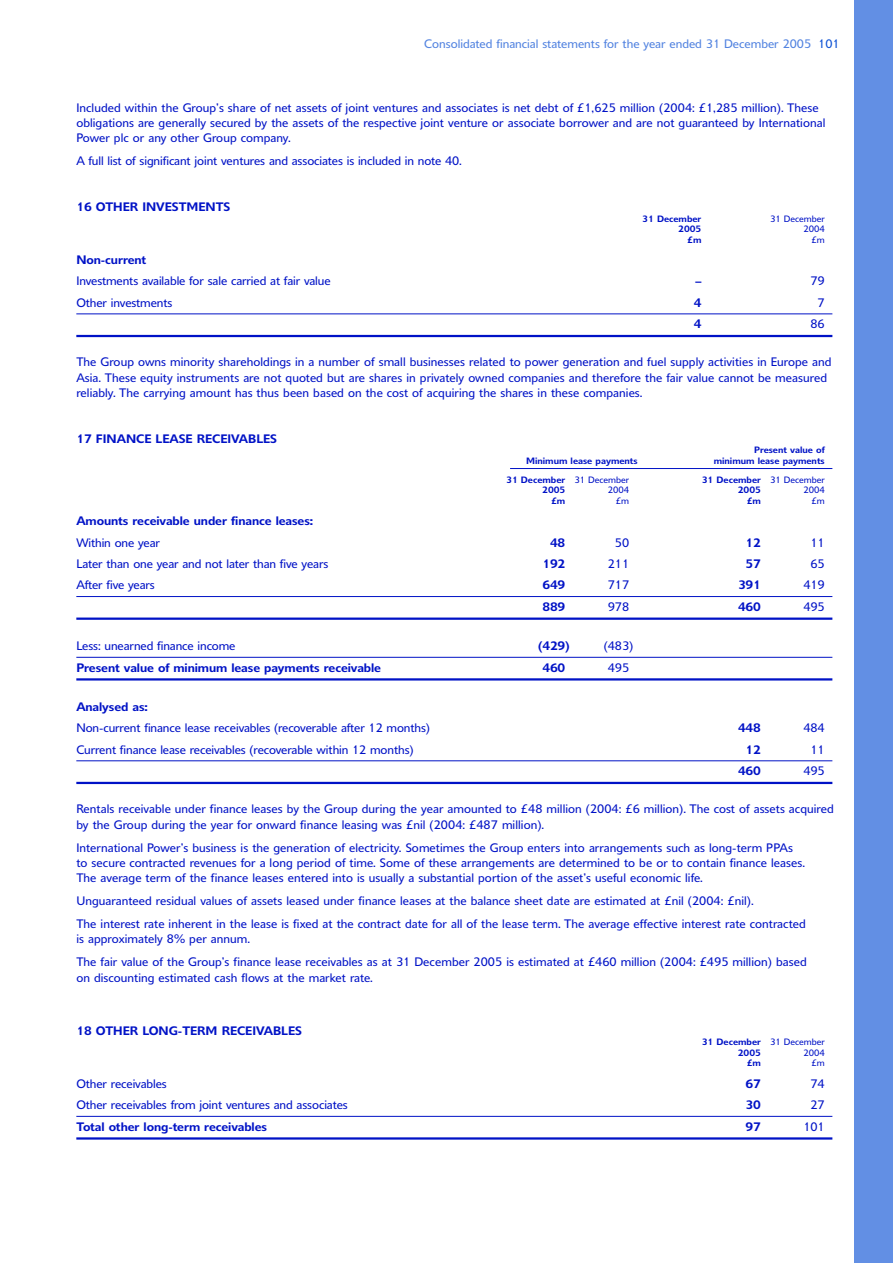
<style>
.page{position:relative;width:893px;height:1263px;background:#fff}
.page>*{position:absolute;margin:0;border:0;box-sizing:border-box;transform-origin:0 0}
.t1{font:12px/15.3px "Delargo DT";letter-spacing:.005em;color:#0012c6}
.t2{font:600 12px "Delargo DT";letter-spacing:-.005em;color:#0012c6}
.t3{font:12px "Delargo DT";color:#5283e0}
.t4{font:600 9px/10.5px "Delargo DT";color:#0012c6}
.t5{font:9px "Delargo DT";color:#0012c6}
.s1{color:#0d52d5}
.s2{font-weight:400}
</style>
<div class="page">
<div style="left:854px;top:1px;width:39px;height:1262px;background:#628fe4"></div>
<hr style="left:76px;top:313px;width:756px;height:1px;background:#0012c6">
<hr style="left:76px;top:335px;width:756px;height:2px;background:#0012c6">
<hr style="left:510px;top:468px;width:322px;height:1px;background:#0012c6">
<hr style="left:76px;top:596px;width:756px;height:1px;background:#0012c6">
<hr style="left:76px;top:617px;width:756px;height:3px;background:#0012c6">
<hr style="left:76px;top:657px;width:756px;height:1px;background:#0012c6">
<hr style="left:76px;top:678px;width:756px;height:2px;background:#0012c6">
<hr style="left:76px;top:760px;width:756px;height:1px;background:#0012c6">
<hr style="left:76px;top:782px;width:756px;height:2px;background:#0012c6">
<hr style="left:76px;top:1116px;width:756px;height:1px;background:#0012c6">
<hr style="left:76px;top:1137px;width:756px;height:2px;background:#0012c6">
<p class="t3" style="left:424px;top:39px;width:417px">Consolidated financial statements for the year ended 31 December 2005 <span class="s1">101</span></p>
<p class="t1" style="left:76px;top:101px;width:750px">Included within the Group’s share of net assets of joint ventures and associates is net debt of £1,625 million (2004: £1,285 million). These obligations are generally secured by the assets of the respective joint venture or associate borrower and are not guaranteed by International<br>Power plc or any other Group company.</p>
<p class="t1" style="left:76px;top:155px;width:387px">A full list of significant joint ventures and associates is included in note 40.</p>
<p class="t2" style="left:76px;top:202px;width:156px">16 OTHER INVESTMENTS</p>
<p class="t4" style="left:642px;top:214px;width:61px">31 December</p>
<p class="t5" style="left:770px;top:215px;width:56px">31 December</p>
<p class="t4" style="left:678px;top:225px;width:25px">2005</p>
<p class="t5" style="left:803px;top:226px;width:23px">2004</p>
<p class="t4" style="left:687px;top:235px;width:16px">£m</p>
<p class="t5" style="left:811px;top:236px;width:15px">£m</p>
<p class="t2" style="left:76px;top:255px;width:72px">Non-current</p>
<p class="t1" style="left:76px;top:275px;width:256px">Investments available for sale carried at fair value</p>
<p class="t2" style="left:695px;top:277px;width:7px">–</p>
<p class="t1" style="left:811px;top:275px;width:16px">79</p>
<p class="t1" style="left:76px;top:296px;width:98px">Other investments</p>
<p class="t2" style="left:694px;top:298px;width:9px">4</p>
<p class="t1" style="left:818px;top:296px;width:9px">7</p>
<p class="t2" style="left:694px;top:319px;width:9px">4</p>
<p class="t1" style="left:811px;top:317px;width:16px">86</p>
<p class="t1" style="left:76px;top:356px;width:757px">The Group owns minority shareholdings in a number of small businesses related to power generation and fuel supply activities in Europe and<br>Asia. These equity instruments are not quoted but are shares in privately owned companies and therefore the fair value cannot be measured reliably. The carrying amount has thus been based on the cost of acquiring the shares in these companies.</p>
<p class="t2" style="left:76px;top:434px;width:202px">17 FINANCE LEASE RECEIVABLES</p>
<p class="t4" style="left:754px;top:446px;width:72px">Present value of</p>
<p class="t4" style="left:526px;top:456px;width:113px">Minimum lease payments</p>
<p class="t4" style="left:714px;top:456px;width:112px">minimum lease payments</p>
<p class="t4" style="left:506px;top:475px;width:124px">31 December <span class="s2">31 December</span></p>
<p class="t4" style="left:702px;top:475px;width:124px">31 December <span class="s2">31 December</span></p>
<p class="t4" style="left:542px;top:486px;width:25px">2005</p>
<p class="t5" style="left:608px;top:487px;width:23px">2004</p>
<p class="t4" style="left:738px;top:486px;width:25px">2005</p>
<p class="t5" style="left:803px;top:487px;width:23px">2004</p>
<p class="t4" style="left:551px;top:496px;width:16px">£m</p>
<p class="t5" style="left:616px;top:497px;width:15px">£m</p>
<p class="t4" style="left:747px;top:496px;width:16px">£m</p>
<p class="t5" style="left:811px;top:497px;width:15px">£m</p>
<p class="t2" style="left:76px;top:517px;width:238px">Amounts receivable under finance leases:</p>
<p class="t1" style="left:76px;top:536px;width:85px">Within one year</p>
<p class="t2" style="left:550px;top:538px;width:17px">48</p>
<p class="t1" style="left:615px;top:536px;width:16px">50</p>
<p class="t2" style="left:746px;top:538px;width:17px">12</p>
<p class="t1" style="left:811px;top:536px;width:16px">11</p>
<p class="t1" style="left:76px;top:557px;width:254px">Later than one year and not later than five years</p>
<p class="t2" style="left:542px;top:559px;width:24px">192</p>
<p class="t1" style="left:608px;top:557px;width:23px">211</p>
<p class="t2" style="left:746px;top:559px;width:17px">57</p>
<p class="t1" style="left:811px;top:557px;width:16px">65</p>
<p class="t1" style="left:76px;top:579px;width:80px">After five years</p>
<p class="t2" style="left:542px;top:581px;width:24px">649</p>
<p class="t1" style="left:608px;top:579px;width:23px">717</p>
<p class="t2" style="left:738px;top:581px;width:24px">391</p>
<p class="t1" style="left:803px;top:579px;width:23px">419</p>
<p class="t2" style="left:542px;top:602px;width:24px">889</p>
<p class="t1" style="left:608px;top:600px;width:23px">978</p>
<p class="t2" style="left:738px;top:602px;width:24px">460</p>
<p class="t1" style="left:803px;top:600px;width:23px">495</p>
<p class="t1" style="left:76px;top:639px;width:161px">Less: unearned finance income</p>
<p class="t2" style="left:538px;top:641px;width:33px">(429)</p>
<p class="t1" style="left:604px;top:639px;width:31px">(483)</p>
<p class="t2" style="left:76px;top:663px;width:306px">Present value of minimum lease payments receivable</p>
<p class="t2" style="left:542px;top:663px;width:24px">460</p>
<p class="t1" style="left:608px;top:661px;width:23px">495</p>
<p class="t2" style="left:76px;top:702px;width:73px">Analysed as:</p>
<p class="t1" style="left:76px;top:721px;width:355px">Non-current finance lease receivables (recoverable after 12 months)</p>
<p class="t2" style="left:738px;top:724px;width:24px">448</p>
<p class="t1" style="left:803px;top:721px;width:23px">484</p>
<p class="t1" style="left:76px;top:743px;width:339px">Current finance lease receivables (recoverable within 12 months)</p>
<p class="t2" style="left:746px;top:745px;width:17px">12</p>
<p class="t1" style="left:811px;top:743px;width:16px">11</p>
<p class="t2" style="left:738px;top:766px;width:24px">460</p>
<p class="t1" style="left:803px;top:764px;width:23px">495</p>
<p class="t1" style="left:76px;top:802px;width:759px">Rentals receivable under finance leases by the Group during the year amounted to £48 million (2004: £6 million). The cost of assets acquired by the Group during the year for onward finance leasing was £nil (2004: £487 million).</p>
<p class="t1" style="left:76px;top:841px;width:730px">International Power’s business is the generation of electricity. Sometimes the Group enters into arrangements such as long-term PPAs to secure contracted revenues for a long period of time. Some of these arrangements are determined to be or to contain finance leases.<br>The average term of the finance leases entered into is usually a substantial portion of the asset’s useful economic life.</p>
<p class="t1" style="left:76px;top:891px;width:731px;line-height:23px">Unguaranteed residual values of assets leased under finance leases at the balance sheet date are estimated at £nil (2004: £nil).<br>The interest rate inherent in the lease is fixed at the contract date for all of the lease term. The average effective interest rate contracted</p>
<p class="t1" style="left:76px;top:929px;width:732px;line-height:23px">is approximately 8% per annum.<br>The fair value of the Group’s finance lease receivables as at 31 December 2005 is estimated at £460 million (2004: £495 million) based</p>
<p class="t1" style="left:76px;top:971px;width:298px">on discounting estimated cash flows at the market rate.</p>
<p class="t2" style="left:76px;top:1026px;width:227px">18 OTHER LONG-TERM RECEIVABLES</p>
<p class="t4" style="left:738px;top:1038px;width:88px;text-indent:-36px">31 December <span class="s2">31 December<br></span>2005</p>
<p class="t5" style="left:803px;top:1049px;width:23px">2004</p>
<p class="t4" style="left:747px;top:1059px;width:16px">£m</p>
<p class="t5" style="left:811px;top:1060px;width:15px">£m</p>
<p class="t1" style="left:76px;top:1077px;width:92px">Other receivables</p>
<p class="t2" style="left:746px;top:1079px;width:17px">67</p>
<p class="t1" style="left:811px;top:1077px;width:16px">74</p>
<p class="t1" style="left:76px;top:1098px;width:273px">Other receivables from joint ventures and associates</p>
<p class="t2" style="left:746px;top:1100px;width:17px">30</p>
<p class="t1" style="left:811px;top:1098px;width:16px">27</p>
<p class="t2" style="left:76px;top:1122px;width:192px">Total other long-term receivables</p>
<p class="t2" style="left:746px;top:1122px;width:17px">97</p>
<p class="t1" style="left:803px;top:1120px;width:23px">101</p>
</div>
